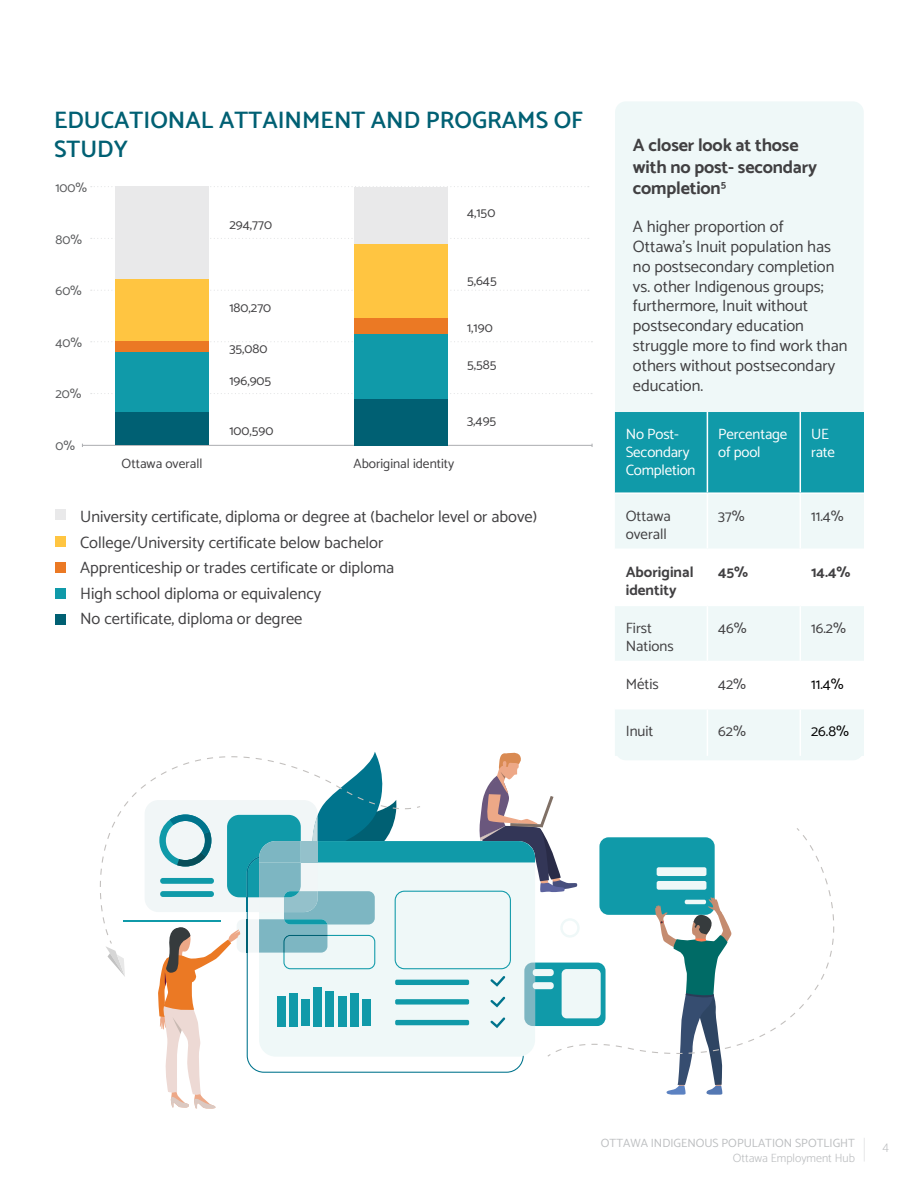
<style>
.page{position:relative;width:918px;height:1188px;background:#fff}
.page>*{position:absolute;margin:0;border:0;box-sizing:border-box;transform-origin:0 0}
.t1{font:600 24px/28.8px "Catamaran";color:#006073}
.t2{font:700 18px/21.6px "Catamaran";letter-spacing:-.01em;color:#414042}
.t3{font:16.5px/19.8px "Catamaran";color:#414042}
.t4{font:15px "Catamaran";color:#414042}
.t5{font:15px "Catamaran";letter-spacing:-.01em;color:#fff}
.t6{font:700 15px/18px "Catamaran";color:#414042}
.t7{font:15px "Catamaran";color:#000}
.t8{font:13.5px "Catamaran";color:#414042}
.t9{font:13.5px "Catamaran";color:#58595b}
.t10{font:12px "Catamaran";color:#bcbec0}
.t11{font:300 12px "Catamaran";color:#bcbec0}
.t12{font:300 12px "Helvetica Neue";color:#bcbec0}
</style>
<div class="page">
<svg style="left:864px;top:1138px;width:1px;height:24px"></svg>
<div style="left:615px;top:101px;width:249px;height:659px;background:#eff8f8;border-radius:11px"></div>
<div style="left:615px;top:412px;width:249px;height:80px;background:#109aa9"></div>
<svg style="left:615px;top:550px;width:249px;height:158px"></svg>
<hr style="left:707px;top:412px;width:1px;height:80px;background:#fff">
<hr style="left:800px;top:412px;width:1px;height:80px;background:#fff">
<hr style="left:615px;top:492px;width:92px;height:2px;background:#fff">
<hr style="left:615px;top:549px;width:92px;height:1px;background:#fff">
<hr style="left:615px;top:605px;width:92px;height:1px;background:#fff">
<hr style="left:615px;top:661px;width:92px;height:1px;background:#fff">
<hr style="left:615px;top:708px;width:92px;height:1px;background:#fff">
<hr style="left:707px;top:494px;width:1px;height:55px;background:#fff">
<hr style="left:707px;top:550px;width:1px;height:55px;background:#fff">
<hr style="left:707px;top:606px;width:1px;height:55px;background:#fff">
<hr style="left:707px;top:662px;width:1px;height:46px;background:#fff">
<hr style="left:707px;top:709px;width:1px;height:47px;background:#fff">
<hr style="left:707px;top:492px;width:93px;height:2px;background:#fff">
<hr style="left:800px;top:492px;width:64px;height:2px;background:#fff">
<hr style="left:800px;top:494px;width:1px;height:55px;background:#fff">
<hr style="left:800px;top:550px;width:1px;height:55px;background:#fff">
<hr style="left:800px;top:606px;width:1px;height:55px;background:#fff">
<hr style="left:800px;top:662px;width:1px;height:46px;background:#fff">
<hr style="left:800px;top:709px;width:1px;height:47px;background:#fff">
<hr style="left:707px;top:549px;width:93px;height:1px;background:#fff">
<hr style="left:800px;top:549px;width:64px;height:1px;background:#fff">
<hr style="left:707px;top:605px;width:93px;height:1px;background:#fff">
<hr style="left:800px;top:605px;width:64px;height:1px;background:#fff">
<hr style="left:707px;top:661px;width:93px;height:1px;background:#fff">
<hr style="left:800px;top:661px;width:64px;height:1px;background:#fff">
<hr style="left:707px;top:708px;width:93px;height:1px;background:#fff">
<hr style="left:800px;top:708px;width:64px;height:1px;background:#fff">
<div style="left:55px;top:510px;width:10px;height:10px;background:#e9e9ea"></div>
<div style="left:55px;top:536px;width:10px;height:10px;background:#ffc541"></div>
<div style="left:55px;top:562px;width:10px;height:10px;background:#eb7924"></div>
<div style="left:55px;top:589px;width:10px;height:10px;background:#109aa9"></div>
<div style="left:55px;top:615px;width:10px;height:10px;background:#006073"></div>
<svg style="left:666px;top:1054px;width:57px;height:41px"></svg>
<svg style="left:106px;top:941px;width:19px;height:36px"></svg>
<svg style="left:145px;top:752px;width:411px;height:357px"></svg>
<svg style="left:556px;top:835px;width:278px;height:219px"></svg>
<svg style="left:91px;top:393px;width:501px;height:1px"></svg>
<svg style="left:91px;top:341px;width:501px;height:1px"></svg>
<hr style="left:82px;top:445px;width:510px;height:1px;background:#abadb0">
<svg style="left:91px;top:290px;width:498px;height:1px"></svg>
<svg style="left:91px;top:238px;width:498px;height:1px"></svg>
<svg style="left:91px;top:186px;width:498px;height:1px"></svg>
<div style="left:115px;top:412px;width:94px;height:33px;background:#006073"></div>
<div style="left:115px;top:352px;width:94px;height:60px;background:#109aa9"></div>
<div style="left:115px;top:340px;width:94px;height:12px;background:#eb7924"></div>
<div style="left:115px;top:278px;width:94px;height:62px;background:#ffc541"></div>
<div style="left:115px;top:186px;width:94px;height:92px;background:#e9e9ea"></div>
<div style="left:354px;top:399px;width:94px;height:47px;background:#006073"></div>
<div style="left:354px;top:333px;width:94px;height:66px;background:#109aa9"></div>
<div style="left:354px;top:318px;width:94px;height:15px;background:#eb7924"></div>
<div style="left:354px;top:244px;width:94px;height:74px;background:#ffc541"></div>
<div style="left:354px;top:187px;width:94px;height:57px;background:#e9e9ea"></div>
<p class="t1" style="left:54px;top:105px;width:531px">EDUCATIONAL ATTAINMENT AND PROGRAMS OF<br>STUDY</p>
<p class="t9" style="left:55px;top:177px;width:33px">100%</p>
<p class="t9" style="left:55px;top:229px;width:28px">80%</p>
<p class="t9" style="left:55px;top:280px;width:28px">60%</p>
<p class="t9" style="left:55px;top:332px;width:28px">40%</p>
<p class="t9" style="left:55px;top:384px;width:28px">20%</p>
<p class="t9" style="left:55px;top:435px;width:21px">0%</p>
<p class="t8" style="left:229px;top:214px;width:44px">294,770</p>
<p class="t8" style="left:467px;top:202px;width:30px">4,150</p>
<p class="t8" style="left:229px;top:297px;width:43px">180,270</p>
<p class="t8" style="left:229px;top:338px;width:40px">35,080</p>
<p class="t8" style="left:229px;top:370px;width:43px">196,905</p>
<p class="t8" style="left:229px;top:420px;width:46px">100,590</p>
<p class="t8" style="left:122px;top:453px;width:82px">Ottawa overall</p>
<p class="t8" style="left:354px;top:453px;width:102px">Aboriginal identity</p>
<p class="t8" style="left:467px;top:270px;width:31px">5,645</p>
<p class="t8" style="left:467px;top:317px;width:27px">1,190</p>
<p class="t8" style="left:467px;top:354px;width:31px">5,585</p>
<p class="t8" style="left:467px;top:410px;width:31px">3,495</p>
<p class="t3" style="left:80px;top:506px;width:459px">University certificate, diploma or degree at (bachelor level or above)</p>
<p class="t3" style="left:80px;top:532px;width:305px">College/University certificate below bachelor</p>
<p class="t3" style="left:80px;top:557px;width:316px">Apprenticeship or trades certificate or diploma</p>
<p class="t3" style="left:80px;top:583px;width:243px">High school diploma or equivalency</p>
<p class="t3" style="left:80px;top:608px;width:224px">No certificate, diploma or degree</p>
<p class="t2" style="left:633px;top:134px;width:186px">A closer look at those with no post- secondary completion<sup>5</sup></p>
<p class="t3" style="left:633px;top:216px;width:216px">A higher proportion of<br>Ottawa’s Inuit population has no postsecondary completion vs. other Indigenous groups; furthermore, Inuit without postsecondary education struggle more to find work than others without postsecondary education.</p>
<p class="t5" style="left:626px;top:423px;width:55px">No Post-</p>
<p class="t5" style="left:626px;top:441px;width:65px">Secondary</p>
<p class="t5" style="left:626px;top:459px;width:71px">Completion</p>
<p class="t5" style="left:718px;top:423px;width:71px">Percentage</p>
<p class="t5" style="left:718px;top:441px;width:44px">of pool</p>
<p class="t5" style="left:811px;top:423px;width:19px">UE</p>
<p class="t5" style="left:811px;top:441px;width:26px">rate</p>
<p class="t4" style="left:626px;top:504px;width:47px">Ottawa</p>
<p class="t4" style="left:626px;top:522px;width:43px">overall</p>
<p class="t4" style="left:718px;top:504px;width:28px">37%</p>
<p class="t4" style="left:811px;top:504px;width:34px">11.4%</p>
<p class="t6" style="left:626px;top:562px;width:69px">Aboriginal identity</p>
<p class="t6" style="left:718px;top:562px;width:32px">45%</p>
<p class="t6" style="left:811px;top:562px;width:41px">14.4%</p>
<p class="t4" style="left:626px;top:616px;width:28px">First</p>
<p class="t4" style="left:626px;top:634px;width:49px">Nations</p>
<p class="t4" style="left:718px;top:616px;width:30px">46%</p>
<p class="t4" style="left:811px;top:616px;width:36px">16.2%</p>
<p class="t4" style="left:626px;top:672px;width:35px">Métis</p>
<p class="t4" style="left:718px;top:672px;width:29px">42%</p>
<p class="t7" style="left:811px;top:672px;width:34px">11.4%</p>
<p class="t4" style="left:626px;top:720px;width:29px">Inuit</p>
<p class="t4" style="left:718px;top:720px;width:29px">62%</p>
<p class="t7" style="left:811px;top:720px;width:40px">26.8%</p>
<p class="t10" style="left:601px;top:1134px;width:256px">OTTAWA INDIGENOUS POPULATION SPOTLIGHT</p>
<p class="t11" style="left:733px;top:1148px;width:124px">Ottawa Employment Hub</p>
<p class="t12" style="left:883px;top:1138px;width:8px">4</p>
</div>
